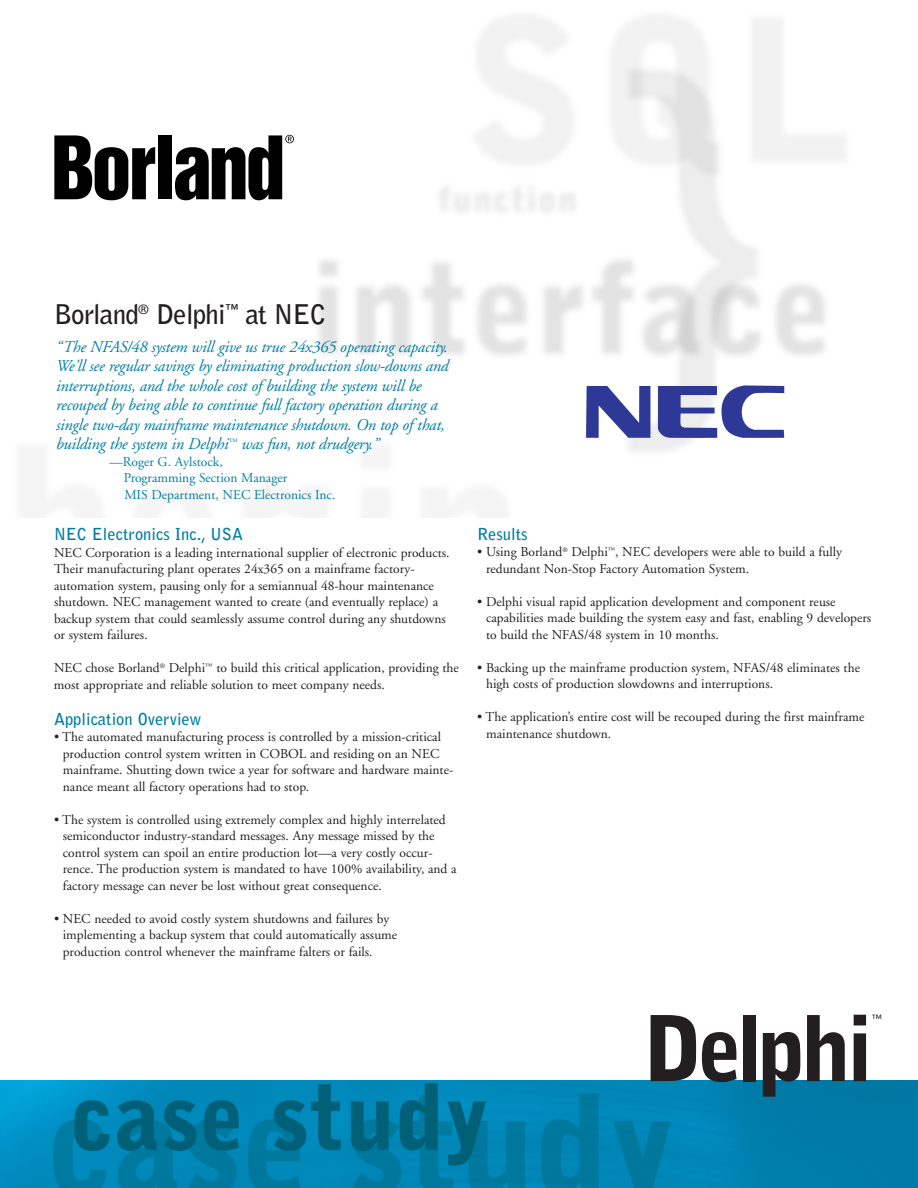
<style>
.page{position:relative;width:918px;height:1188px;background:#fff}
.page>*{position:absolute;margin:0;border:0;box-sizing:border-box;transform-origin:0 0}
.t1{font:900 90px "Bell Gothic";letter-spacing:-.06em;color:#231f20}
.t2{font:700 27px "Bell Gothic";letter-spacing:-.03em;color:#231f20}
.t3{font:italic 16.5px/19.5px "Adobe Garamond";letter-spacing:-.015em;color:#007ea2}
.t4{font:700 16.5px "Bell Gothic";color:#007ea2}
.t5{font:13.5px/16.5px "Adobe Garamond";color:#231f20}
.t6{font:13.5px/16.5px "Adobe Garamond";color:#007ea2}
.t7{font:300 10.5px "Bell Gothic";color:#231f20}
</style>
<div class="page">
<svg style="left:54px;top:135px;width:101px;height:65px"></svg>
<div style="left:158px;top:135px;width:14px;height:64px;background:#000"></div>
<svg style="left:175px;top:135px;width:119px;height:65px"></svg>
<img style="left:0;top:1080px;width:918px;height:108px">
<svg style="left:586px;top:386px;width:64px;height:52px"></svg>
<svg style="left:658px;top:385px;width:126px;height:53px"></svg>
<h2 class="t2" style="left:54px;top:304px;width:274px">Borland<sup>®</sup> Delphi<sup>™</sup> at NEC</h2>
<p class="t3" style="left:56px;top:339px;width:394px">“The NFAS/48 system will give us true 24x365 operating capacity.<br>We'll see regular savings by eliminating production slow-downs and interruptions, and the whole cost of building the system will be recouped by being able to continue full factory operation during a single two-day mainframe maintenance shutdown. On top of that, building the system in Delphi<sup>™</sup> was fun, not drudgery.”</p>
<p class="t6" style="left:124px;top:455px;width:213px;text-indent:-14px">—Roger G. Aylstock,<br>Programming Section Manager<br>MIS Department, NEC Electronics Inc.</p>
<p class="t4" style="left:54px;top:528px;width:191px">NEC Electronics Inc., USA</p>
<p class="t5" style="left:54px;top:546px;width:397px">NEC Corporation is a leading international supplier of electronic products.<br>Their manufacturing plant operates 24x365 on a mainframe factory&shy;automation system, pausing only for a semiannual 48-hour maintenance shutdown. NEC management wanted to create (and eventually replace) a backup system that could seamlessly assume control during any shutdowns or system failures.</p>
<p class="t5" style="left:54px;top:661px;width:406px">NEC chose Borland<sup>®</sup> Delphi<sup>™</sup> to build this critical application, providing the most appropriate and reliable solution to meet company needs.</p>
<p class="t4" style="left:54px;top:712px;width:149px">Application Overview</p>
<p class="t5" style="left:63px;top:730px;width:392px;text-indent:-9px">• The automated manufacturing process is controlled by a mission-critical production control system written in COBOL and residing on an NEC mainframe. Shutting down twice a year for software and hardware mainte&shy;nance meant all factory operations had to stop.</p>
<p class="t5" style="left:63px;top:813px;width:395px;text-indent:-9px">• The system is controlled using extremely complex and highly interrelated semiconductor industry-standard messages. Any message missed by the control system can spoil an entire production lot—a very costly occur&shy;rence. The production system is mandated to have 100% availability, and a factory message can never be lost without great consequence.</p>
<p class="t5" style="left:63px;top:912px;width:336px;text-indent:-9px">• NEC needed to avoid costly system shutdowns and failures by implementing a backup system that could automatically assume production control whenever the mainframe falters or fails.</p>
<p class="t4" style="left:477px;top:528px;width:52px">Results</p>
<p class="t5" style="left:486px;top:545px;width:357px;text-indent:-9px">• Using Borland<sup>®</sup> Delphi<sup>™</sup>, NEC developers were able to build a fully redundant Non-Stop Factory Automation System.</p>
<p class="t5" style="left:486px;top:595px;width:387px;text-indent:-9px">• Delphi visual rapid application development and component reuse capabilities made building the system easy and fast, enabling 9 developers to build the NFAS/48 system in 10 months.</p>
<p class="t5" style="left:486px;top:661px;width:375px;text-indent:-9px">• Backing up the mainframe production system, NFAS/48 eliminates the high costs of production slowdowns and interruptions.</p>
<p class="t5" style="left:486px;top:710px;width:380px;text-indent:-9px">• The application’s entire cost will be recouped during the first mainframe maintenance shutdown.</p>
<h1 class="t1" style="left:643px;top:1015px;width:231px">Delphi</h1>
<p class="t7" style="left:871px;top:1015px;width:12px">™</p>
</div>
